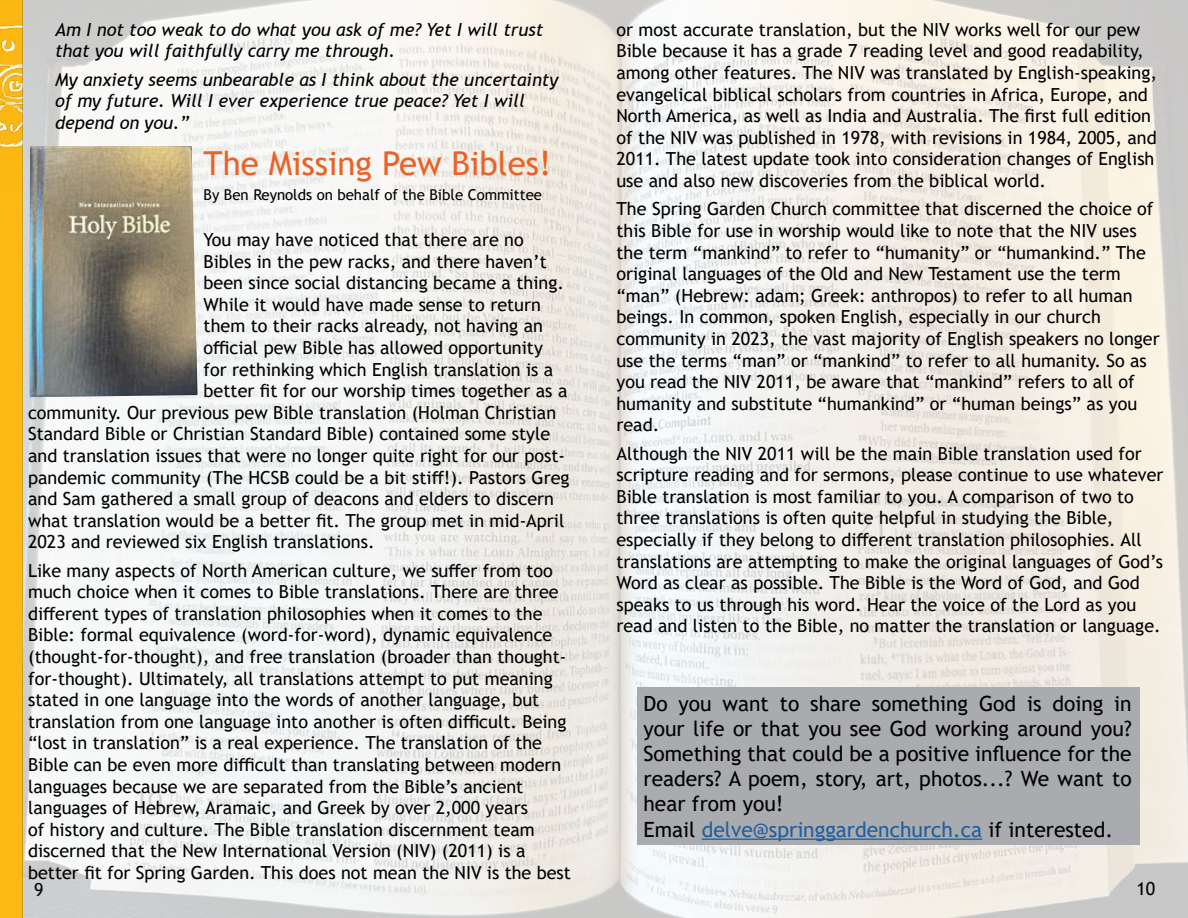
<style>
.page{position:relative;width:1188px;height:918px;background:#fff}
.page>*{position:absolute;margin:0;border:0;box-sizing:border-box;transform-origin:0 0}
.t1{font:33px "Trebuchet MS";color:#ec6225}
.t2{font:21px/25.2px "Trebuchet MS";color:#000}
.t3{font:18px/21.6px "Trebuchet MS";color:#000}
.t4{font:italic 18px/21.6px "Trebuchet MS";color:#000}
.t5{font:15px "Trebuchet MS";color:#000}
.s1{color:#215e9e}
</style>
<div class="page">
<div style="left:0;top:0;width:22px;height:918px;background:#fdb913"></div>
<img style="left:0;top:24px;width:22px;height:124px">
<img style="left:22px;top:0;width:1166px;height:918px">
<div style="left:637px;top:687px;width:502px;height:158px;background:#a9abae"></div>
<img style="left:30px;top:146px;width:168px;height:251px">
<hr style="left:702px;top:839px;width:280px;height:1px;background:#215e9e">
<p class="t4" style="left:55px;top:19px;width:490px">Am I not too weak to do what you ask of me? Yet I will trust that you will faithfully carry me through.</p>
<p class="t4" style="left:55px;top:69px;width:505px">My anxiety seems unbearable as I think about the uncertainty of my future. Will I ever experience true peace? Yet I will depend on you.”</p>
<h1 class="t1" style="left:204px;top:143px;width:349px">The Missing Pew Bibles!</h1>
<p class="t5" style="left:204px;top:185px;width:340px">By Ben Reynolds on behalf of the Bible Committee</p>
<p class="t3" style="left:204px;top:229px;width:322px">You may have noticed that there are no</p>
<p class="t3" style="left:204px;top:250px;width:345px">Bibles in the pew racks, and there haven’t</p>
<p class="t3" style="left:204px;top:272px;width:362px">been since social distancing became a thing.</p>
<p class="t3" style="left:204px;top:293px;width:339px">While it would have made sense to return</p>
<p class="t3" style="left:204px;top:315px;width:341px">them to their racks already, not having an</p>
<p class="t3" style="left:204px;top:337px;width:341px">official pew Bible has allowed opportunity</p>
<p class="t3" style="left:204px;top:358px;width:351px">for rethinking which English translation is a</p>
<p class="t3" style="left:204px;top:380px;width:365px">better fit for our worship times together as a</p>
<p class="t3" style="left:28px;top:401px;width:530px">community. Our previous pew Bible translation (Holman Christian</p>
<p class="t3" style="left:28px;top:423px;width:524px">Standard Bible or Christian Standard Bible) contained some style</p>
<p class="t3" style="left:28px;top:445px;width:539px">and translation issues that were no longer quite right for our post-</p>
<p class="t3" style="left:28px;top:466px;width:543px">pandemic community (The HCSB could be a bit stiff!). Pastors Greg</p>
<p class="t3" style="left:28px;top:488px;width:527px">and Sam gathered a small group of deacons and elders to discern</p>
<p class="t3" style="left:28px;top:509px;width:538px">what translation would be a better fit. The group met in mid-April</p>
<p class="t3" style="left:28px;top:531px;width:348px">2023 and reviewed six English translations.</p>
<p class="t3" style="left:28px;top:559px;width:544px">Like many aspects of North American culture, we suffer from too much choice when it comes to Bible translations. There are three different types of translation philosophies when it comes to the Bible: formal equivalence (word-for-word), dynamic equivalence (thought-for-thought), and free translation (broader than thought&shy;for-thought). Ultimately, all translations attempt to put meaning stated in one language into the words of another language, but translation from one language into another is often difficult. Being “lost in translation” is a real experience. The translation of the Bible can be even more difficult than translating between modern languages because we are separated from the Bible’s ancient languages of Hebrew, Aramaic, and Greek by over 2,000 years<br>of history and culture. The Bible translation discernment team discerned that the New International Version (NIV) (2011) is a better fit for Spring Garden. This does not mean the NIV is the best</p>
<p class="t3" style="left:616px;top:18px;width:542px">or most accurate translation, but the NIV works well for our pew Bible because it has a grade 7 reading level and good readability, among other features. The NIV was translated by English-speaking, evangelical biblical scholars from countries in Africa, Europe, and North America, as well as India and Australia. The first full edition of the NIV was published in 1978, with revisions in 1984, 2005, and 2011. The latest update took into consideration changes of English use and also new discoveries from the biblical world.</p>
<p class="t3" style="left:616px;top:198px;width:545px">The Spring Garden Church committee that discerned the choice of this Bible for use in worship would like to note that the NIV uses the term “mankind” to refer to “humanity” or “humankind.” The original languages of the Old and New Testament use the term “man” (Hebrew: adam; Greek: anthropos) to refer to all human beings. In common, spoken English, especially in our church community in 2023, the vast majority of English speakers no longer use the terms “man” or “mankind” to refer to all humanity. So as you read the NIV 2011, be aware that “mankind” refers to all of humanity and substitute “humankind” or “human beings” as you read.</p>
<p class="t3" style="left:616px;top:442px;width:549px">Although the NIV 2011 will be the main Bible translation used for scripture reading and for sermons, please continue to use whatever Bible translation is most familiar to you. A comparison of two to three translations is often quite helpful in studying the Bible, especially if they belong to different translation philosophies. All translations are attempting to make the original languages of God’s Word as clear as possible. The Bible is the Word of God, and God speaks to us through his word. Hear the voice of the Lord as you read and listen to the Bible, no matter the translation or language.</p>
<p class="t2" style="left:644px;top:690px;width:490px">Do you want to share something God is doing in your life or that you see God working around you?<br>Something that could be a positive influence for the readers? A poem, story, art, photos...? We want to hear from you!<br>Email <span class="s1">delve@springgardenchurch.ca</span> if interested.</p>
<p class="t3" style="left:34px;top:879px;width:11px">9</p>
<p class="t3" style="left:1136px;top:878px;width:20px">10</p>
</div>
